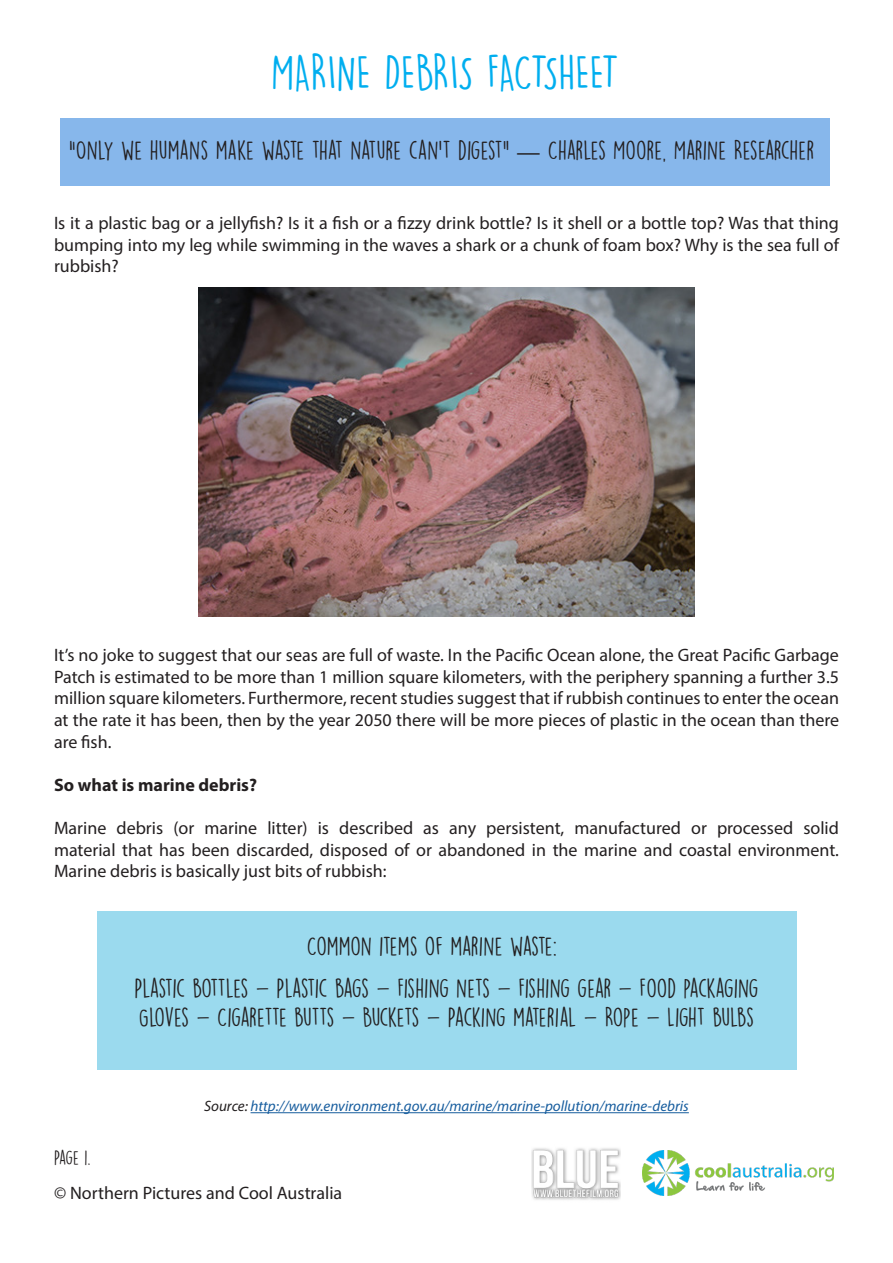
<style>
.page{position:relative;width:893px;height:1263px;background:#fff}
.page>*{position:absolute;margin:0;border:0;box-sizing:border-box;transform-origin:0 0}
.t1{font:45px "DK Lemon Yellow Sun";color:#00aeef}
.t2{font:24px "DK Lemon Yellow Sun";letter-spacing:-.03em;color:#231f20}
.t3{font:24px "DK Lemon Yellow Sun";color:#231f20}
.t4{font:18px/21.6px "Myriad Pro";color:#231f20;text-align:justify}
.t5{font:700 18px "Myriad Pro";color:#231f20}
.t6{font:18px "DK Lemon Yellow Sun";color:#231f20}
.t7{font:italic 15px "Myriad Pro";color:#175d9e}
.s1{font-family:"Myriad Pro"}
.s2{color:#231f20}
</style>
<div class="page">
<hr style="left:251px;top:1112px;width:438px;height:1px;background:#175d9e">
<img style="left:643px;top:1150px;width:191px;height:45px">
<img style="left:531px;top:1148px;width:89px;height:52px">
<div style="left:60px;top:118px;width:769px;height:67px;background:#87b7eb"></div>
<img style="left:199px;top:287px;width:495px;height:330px">
<div style="left:96px;top:911px;width:700px;height:159px;background:#9bdaee"></div>
<p class="t1" style="left:271px;top:46px;width:350px">MARINE DEBRIS FACTSHEET</p>
<p class="t3" style="left:69px;top:135px;width:747px">“ONLY WE HUMANS MAKE WASTE THAT NATURE CAN’T DIGEST” <span class="s1">—</span> CHARLES MOORE, MARINE RESEARCHER</p>
<p class="t4" style="left:54px;top:212px;width:786px">Is it a plastic bag or a jellyfish? Is it a fish or a fizzy drink bottle? Is it shell or a bottle top? Was that thing bumping into my leg while swimming in the waves a shark or a chunk of foam box? Why is the sea full of rubbish?</p>
<p class="t4" style="left:54px;top:644px;width:787px">It’s no joke to suggest that our seas are full of waste. In the Pacific Ocean alone, the Great Pacific Garbage Patch is estimated to be more than 1 million square kilometers, with the periphery spanning a further 3.5 million square kilometers. Furthermore, recent studies suggest that if rubbish continues to enter the ocean at the rate it has been, then by the year 2050 there will be more pieces of plastic in the ocean than there are fish.</p>
<p class="t5" style="left:54px;top:773px;width:205px">So what is marine debris?</p>
<p class="t4" style="left:54px;top:817px;width:786px">Marine debris (or marine litter) is described as any persistent, manufactured or processed solid material that has been discarded, disposed of or abandoned in the marine and coastal environment.<br>Marine debris is basically just bits of rubbish:</p>
<p class="t3" style="left:307px;top:931px;width:252px">COMMON ITEMS OF MARINE WASTE:</p>
<p class="t2" style="left:134px;top:974px;width:626px">PLASTIC BOTTLES - PLASTIC BAGS - FISHING NETS - FISHING GEAR - FOOD PACKAGING</p>
<p class="t2" style="left:139px;top:1002px;width:617px">GLOVES - CIGARETTE BUTTS - BUCKETS - PACKING MATERIAL - ROPE - LIGHT BULBS</p>
<p class="t6" style="left:54px;top:1147px;width:38px">PAGE 1.</p>
<p class="t7" style="left:204px;top:1097px;width:486px"><span class="s2">Source:</span> http://www.environment.gov.au/marine/marine-pollution/marine-debris</p>
<p class="t4" style="left:54px;top:1182px;width:290px">© Northern Pictures and Cool Australia</p>
</div>
